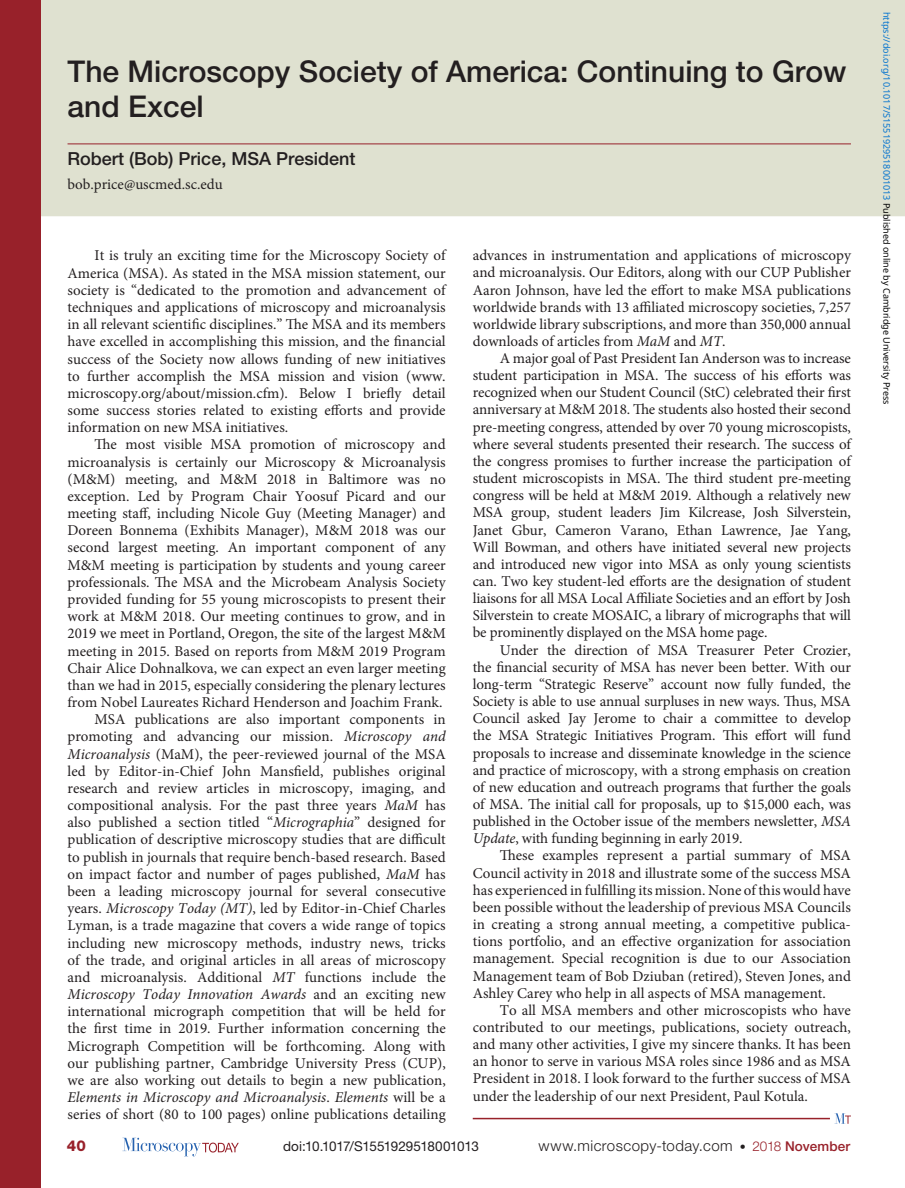
<style>
.page{position:relative;width:905px;height:1188px;background:#fff}
.page>*{position:absolute;margin:0;border:0;box-sizing:border-box;transform-origin:0 0}
.pAtl{font:500 30px/34.5px "Helvetica Neue LT Std";color:#231f20}
.pAu{font:500 18px "Helvetica Neue LT Std";color:#231f20}
.pPara{font:15px/17.1px "Minion Pro";color:#231f20;text-align:justify}
.pFirstpara{font:15px/17.2px "Minion Pro";color:#231f20;text-align:justify}
.t1{font:300 15px "Helvetica Neue LT Std";letter-spacing:.03em;color:#231f20}
.pCorresp{font:15px "Minion Pro";color:#231f20}
.t2{font:800 15px "Helvetica Neue LT Std";color:#98212a}
.t3{font:13.5px "Helvetica Neue LT Std";letter-spacing:-.02em;color:#231f20}
.t4{font:9px "Noto Sans";color:#0172cf}
.s1{font-style:italic}
.s2{font-size:12px}
.s3{font-size:13.5px;color:#98212a}
.s4{font-weight:500;font-size:13.5px;color:#98212a}
.s5{color:#000}
</style>
<div class="page">
<svg style="left:122px;top:1138px;width:117px;height:18px"></svg>
<div style="left:0;top:0;width:904px;height:174px;background:#dfe1d0"></div>
<hr style="left:68px;top:144px;width:782px;height:1px;background:#98212a">
<div style="left:0;top:156px;width:904px;height:60px;background:#dfe1d0"></div>
<hr style="left:472px;top:1118px;width:358px;height:1px;background:#98212a">
<svg style="left:834px;top:1113px;width:16px;height:11px"></svg>
<div style="left:0;top:0;width:41px;height:1188px;background:#98212a"></div>
<p class="pAtl" style="left:68px;top:54px;width:780px">The Microscopy Society of America: Continuing to Grow and Excel</p>
<p class="pAu" style="left:68px;top:148px;width:289px">Robert (Bob) Price, MSA President</p>
<p class="pCorresp" style="left:68px;top:174px;width:157px">bob.price@uscmed.sc.edu</p>
<p class="pFirstpara" style="left:68px;top:247px;width:380px;text-indent:27px">It is truly an exciting time for the Microscopy Society of America (MSA). As stated in the MSA mission statement, our society is “dedicated to the promotion and advancement of techniques and applications of microscopy and microanalysis in all relevant scientific disciplines.” The MSA and its members have excelled in accomplishing this mission, and the financial success of the Society now allows funding of new initiatives to further accomplish the MSA mission and vision (www. microscopy.org/about/mission.cfm). Below I briefly detail some success stories related to existing efforts and provide information on new MSA initiatives.</p>
<p class="pPara" style="left:68px;top:436px;width:380px;text-indent:27px">The most visible MSA promotion of microscopy and microanalysis is certainly our Microscopy &amp; Microanalysis (M&amp;M) meeting, and M&amp;M 2018 in Baltimore was no exception. Led by Program Chair Yoosuf Picard and our meeting staff, including Nicole Guy (Meeting Manager) and Doreen Bonnema (Exhibits Manager), M&amp;M 2018 was our second largest meeting. An important component of any M&amp;M meeting is participation by students and young career professionals. The MSA and the Microbeam Analysis Society provided funding for 55 young microscopists to present their work at M&amp;M 2018. Our meeting continues to grow, and in 2019 we meet in Portland, Oregon, the site of the largest M&amp;M meeting in 2015. Based on reports from M&amp;M 2019 Program Chair Alice Dohnalkova, we can expect an even larger meeting than we had in 2015, especially considering the plenary lectures from Nobel Laureates Richard Henderson and Joachim Frank.</p>
<p class="pPara" style="left:68px;top:711px;width:380px;text-indent:27px">MSA publications are also important components in promoting and advancing our mission. <span class="s1">Microscopy and Microanalysis</span> (MaM), the peer-reviewed journal of the MSA led by Editor-in-Chief John Mansfield, publishes original research and review articles in microscopy, imaging, and compositional analysis. For the past three years <span class="s1">MaM</span> has also published a section titled “<span class="s1">Micrographia</span>” designed for publication of descriptive microscopy studies that are difficult to publish in journals that require bench-based research. Based on impact factor and number of pages published, <span class="s1">MaM</span> has been a leading microscopy journal for several consecutive years. <span class="s1">Microscopy Today (MT)</span>, led by Editor-in-Chief Charles Lyman, is a trade magazine that covers a wide range of topics including new microscopy methods, industry news, tricks of the trade, and original articles in all areas of microscopy and microanalysis. Additional <span class="s1">MT</span> functions include the <span class="s1">Microscopy Today Innovation Awards</span> and an exciting new international micrograph competition that will be held for the first time in 2019. Further information concerning the Micrograph Competition will be forthcoming. Along with our publishing partner, Cambridge University Press (CUP), we are also working out details to begin a new publication, <span class="s1">Elements in Microscopy and Microanalysis</span>. <span class="s1">Elements</span> will be a series of short (80 to 100 pages) online publications detailing</p>
<p class="pPara" style="left:472px;top:247px;width:380px">advances in instrumentation and applications of microscopy and microanalysis. Our Editors, along with our CUP Publisher Aaron Johnson, have led the effort to make MSA publications worldwide brands with 13 affiliated microscopy societies, 7,257 worldwide library subscriptions, and more than 350,000 annual downloads of articles from <span class="s1">MaM</span> and <span class="s1">MT</span>.</p>
<p class="pPara" style="left:472px;top:350px;width:380px;text-indent:27px">A major goal of Past President Ian Anderson was to increase student participation in MSA. The success of his efforts was recognized when our Student Council (StC) celebrated their first anniversary at M&amp;M 2018. The students also hosted their second pre-meeting congress, attended by over 70 young microscopists, where several students presented their research. The success of the congress promises to further increase the participation of student microscopists in MSA. The third student pre-meeting congress will be held at M&amp;M 2019. Although a relatively new MSA group, student leaders Jim Kilcrease, Josh Silverstein, Janet Gbur, Cameron Varano, Ethan Lawrence, Jae Yang, Will Bowman, and others have initiated several new projects and introduced new vigor into MSA as only young scientists can. Two key student-led efforts are the designation of student liaisons for all MSA Local Affiliate Societies and an effort by Josh Silverstein to create MOSAIC, a library of micrographs that will be prominently displayed on the MSA home page.</p>
<p class="pPara" style="left:472px;top:641px;width:380px;text-indent:27px">Under the direction of MSA Treasurer Peter Crozier, the financial security of MSA has never been better. With our long-term “Strategic Reserve” account now fully funded, the Society is able to use annual surpluses in new ways. Thus, MSA Council asked Jay Jerome to chair a committee to develop the MSA Strategic Initiatives Program. This effort will fund proposals to increase and disseminate knowledge in the science and practice of microscopy, with a strong emphasis on creation of new education and outreach programs that further the goals of MSA. The initial call for proposals, up to $15,000 each, was published in the October issue of the members newsletter, <span class="s1">MSA Update</span>, with funding beginning in early 2019.</p>
<p class="pPara" style="left:472px;top:847px;width:380px;text-indent:27px">These examples represent a partial summary of MSA Council activity in 2018 and illustrate some of the success MSA has experienced in fulfilling its mission. None of this would have been possible without the leadership of previous MSA Councils in creating a strong annual meeting, a competitive publica&shy;tions portfolio, and an effective organization for association management. Special recognition is due to our Association Management team of Bob Dziuban (retired), Steven Jones, and Ashley Carey who help in all aspects of MSA management.</p>
<p class="pPara" style="left:472px;top:1002px;width:380px;text-indent:27px">To all MSA members and other microscopists who have contributed to our meetings, publications, society outreach, and many other activities, I give my sincere thanks. It has been an honor to serve in various MSA roles since 1986 and as MSA President in 2018. I look forward to the further success of MSA under the leadership of our next President, Paul Kotula.</p>
<p class="t2" style="left:67px;top:1137px;width:21px">40</p>
<p class="t3" style="left:283px;top:1138px;width:197px">doi:10.1017/S1551929518001013</p>
<p class="t1" style="left:538px;top:1137px;width:313px">www.microscopy-today.com <span class="s2">•</span> <span class="s3">2018</span> <span class="s4">November</span></p>
<p class="t4" style="left:893px;top:12px;width:394px;rotate:90deg">https://doi.org/10.1017/S1551929518001013 <span class="s5">Published online by Cambridge University Press</span></p>
</div>
